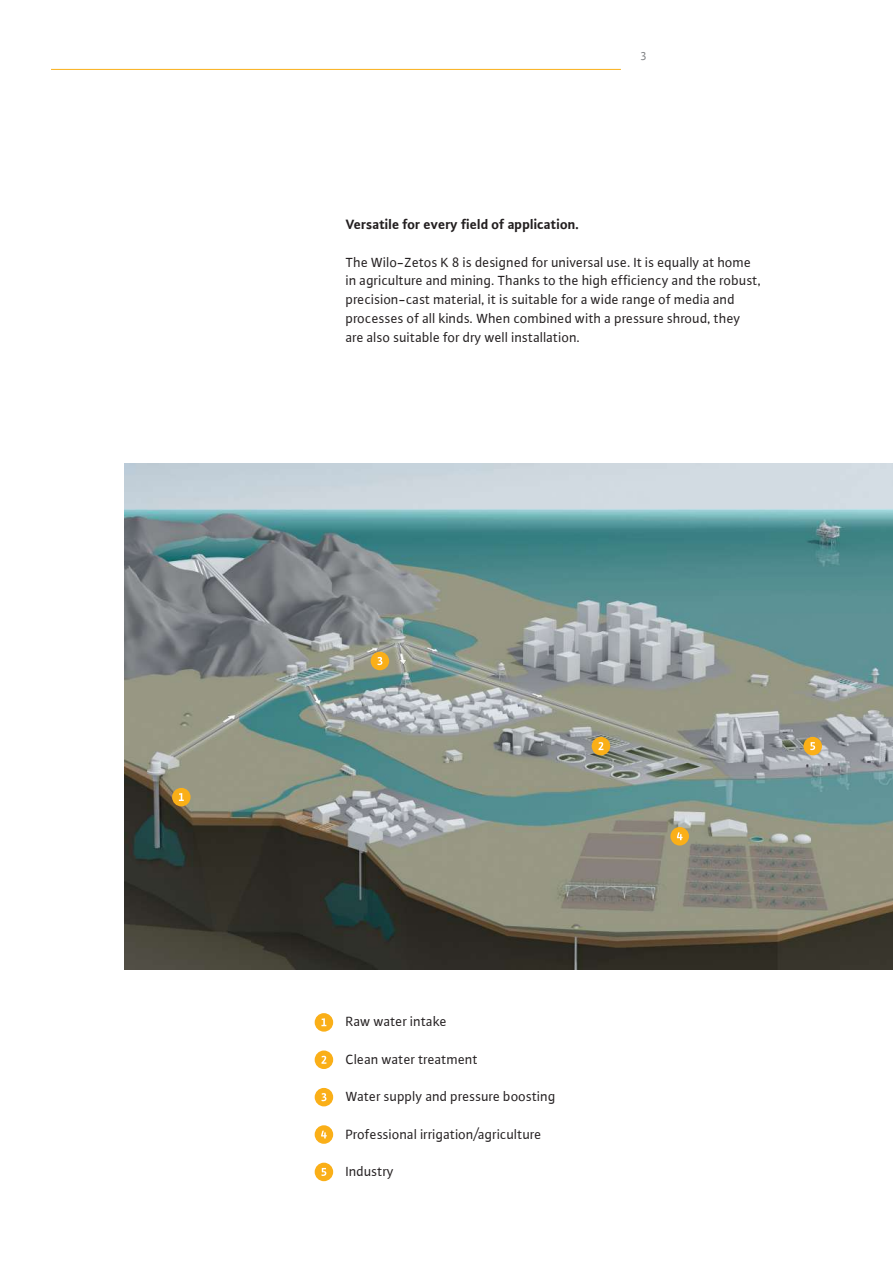
<style>
.page{position:relative;width:893px;height:1263px;background:#fff}
.page>*{position:absolute;margin:0;border:0;box-sizing:border-box;transform-origin:0 0}
.t1{font:14.25px/18.8px "WILO Plus Global";color:#231f20}
.t2{font:700 14.25px "WILO Plus Global";color:#231f20}
.t3{font:12px "WILO Plus Global";color:#808285}
</style>
<div class="page">
<hr style="left:51px;top:69px;width:570px;height:1px;background:#faaf18">
<img style="left:125px;top:464px;width:768px;height:506px">
<div style="left:315px;top:1163px;width:18px;height:18px;background:#faaf18;border-radius:50%"></div>
<svg style="left:321px;top:1168px;width:5px;height:8px"></svg>
<div style="left:315px;top:1125px;width:18px;height:19px;background:#faaf18;border-radius:50%"></div>
<svg style="left:321px;top:1130px;width:6px;height:8px"></svg>
<div style="left:315px;top:1013px;width:18px;height:19px;background:#faaf18;border-radius:50%"></div>
<svg style="left:321px;top:1018px;width:5px;height:8px"></svg>
<div style="left:315px;top:1050px;width:18px;height:19px;background:#faaf18;border-radius:50%"></div>
<svg style="left:321px;top:1056px;width:5px;height:8px"></svg>
<div style="left:315px;top:1088px;width:18px;height:18px;background:#faaf18;border-radius:50%"></div>
<svg style="left:321px;top:1093px;width:5px;height:8px"></svg>
<div style="left:803px;top:737px;width:19px;height:18px;background:#faaf18;border-radius:50%"></div>
<svg style="left:810px;top:742px;width:5px;height:8px"></svg>
<div style="left:670px;top:827px;width:19px;height:18px;background:#faaf18;border-radius:50%"></div>
<svg style="left:677px;top:832px;width:6px;height:8px"></svg>
<div style="left:592px;top:737px;width:18px;height:18px;background:#faaf18;border-radius:50%"></div>
<svg style="left:598px;top:742px;width:5px;height:8px"></svg>
<div style="left:371px;top:652px;width:18px;height:18px;background:#faaf18;border-radius:50%"></div>
<svg style="left:377px;top:657px;width:5px;height:8px"></svg>
<div style="left:172px;top:788px;width:19px;height:18px;background:#faaf18;border-radius:50%"></div>
<svg style="left:179px;top:793px;width:5px;height:8px"></svg>
<p class="t3" style="left:640px;top:49px;width:8px">3</p>
<p class="t2" style="left:346px;top:216px;width:235px">Versatile for every field of application.</p>
<p class="t1" style="left:346px;top:252px;width:417px">The Wilo-Zetos K 8 is designed for universal use. It is equally at home in agriculture and mining. Thanks to the high efficiency and the robust, precision-cast material, it is suitable for a wide range of media and processes of all kinds. When combined with a pressure shroud, they are also suitable for dry well installation.</p>
<p class="t1" style="left:346px;top:1012px;width:103px">Raw water intake</p>
<p class="t1" style="left:346px;top:1049px;width:134px">Clean water treatment</p>
<p class="t1" style="left:346px;top:1087px;width:211px">Water supply and pressure boosting</p>
<p class="t1" style="left:346px;top:1124px;width:197px">Professional irrigation/agriculture</p>
<p class="t1" style="left:346px;top:1162px;width:50px">Industry</p>
</div>
